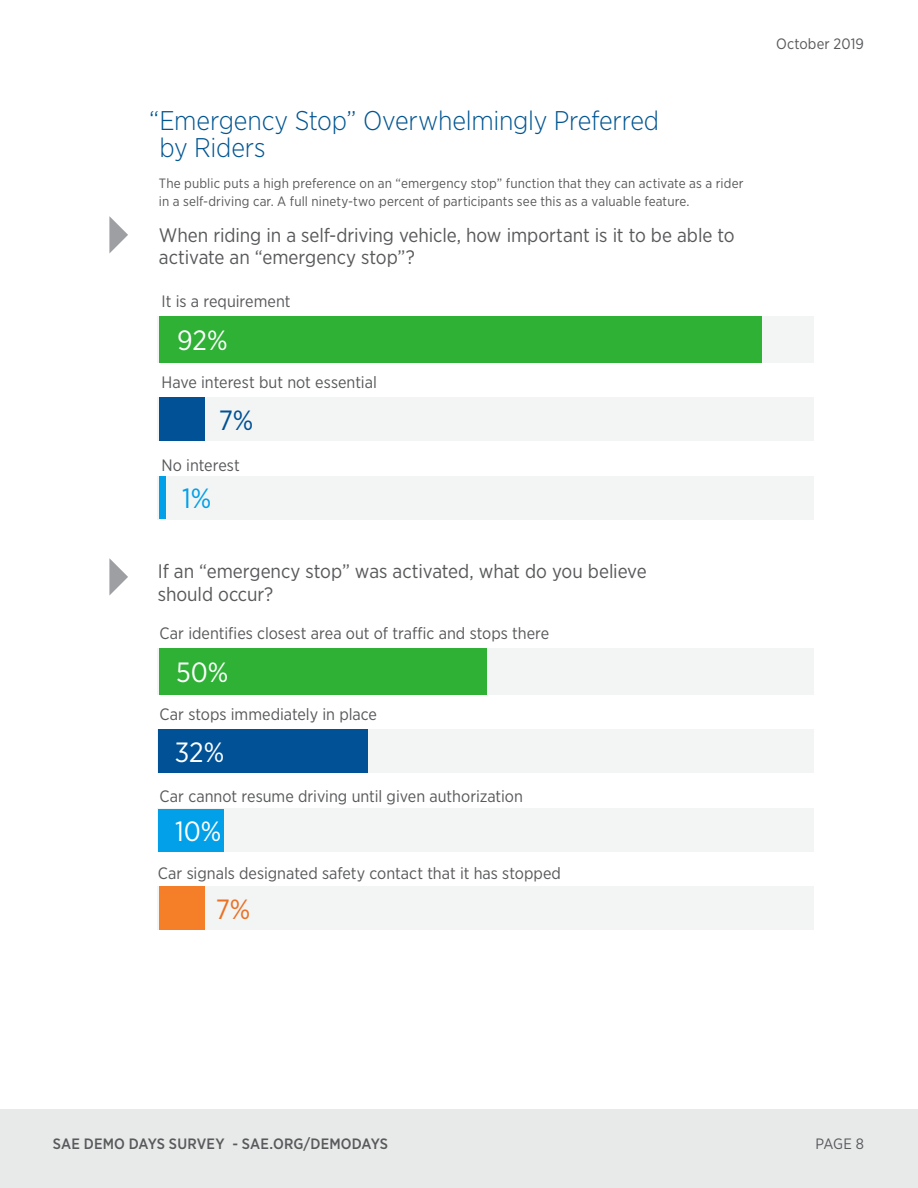
<style>
.page{position:relative;width:918px;height:1188px;background:#fff}
.page>*{position:absolute;margin:0;border:0;box-sizing:border-box;transform-origin:0 0}
.t1{font:27.75px "Gotham Narrow";letter-spacing:-.005em;color:#fff}
.t2{font:27.75px "Gotham Narrow";color:#ea7125}
.t3{font:27.75px "Gotham Narrow";color:#005195}
.t4{font:27.75px "Gotham Narrow";color:#01a0e9}
.t5{font:300 27px/27px "Gotham Narrow";letter-spacing:-.005em;color:#005592}
.t6{font:19.5px/22.5px "Gotham Narrow";letter-spacing:-.005em;color:#58595b}
.t7{font:16.5px "Gotham Narrow";color:#58595b}
.t8{font:500 15px "Gotham Narrow";letter-spacing:.01em;color:#58595b}
.t9{font:15px "Gotham Narrow";letter-spacing:.005em;color:#58595b}
.t10{font:13.5px/18px "Gotham Narrow";letter-spacing:.01em;color:#58595b}
</style>
<div class="page">
<div style="left:0;top:1109px;width:918px;height:79px;background:#e8e9e9"></div>
<div style="left:158px;top:648px;width:656px;height:46px;background:#f3f4f4"></div>
<div style="left:158px;top:729px;width:656px;height:44px;background:#f3f4f4"></div>
<div style="left:158px;top:808px;width:656px;height:44px;background:#f3f4f4"></div>
<div style="left:158px;top:316px;width:656px;height:46px;background:#f3f4f4"></div>
<div style="left:158px;top:397px;width:656px;height:44px;background:#f3f4f4"></div>
<div style="left:158px;top:476px;width:656px;height:44px;background:#f3f4f4"></div>
<div style="left:158px;top:886px;width:656px;height:44px;background:#f3f4f4"></div>
<div style="left:158px;top:809px;width:65px;height:43px;background:#01a0e9"></div>
<div style="left:158px;top:729px;width:210px;height:43px;background:#005195"></div>
<div style="left:159px;top:648px;width:327px;height:46px;background:#2eb135"></div>
<div style="left:159px;top:886px;width:46px;height:44px;background:#f57e29"></div>
<div style="left:159px;top:476px;width:6px;height:43px;background:#01a0e9"></div>
<div style="left:159px;top:397px;width:46px;height:44px;background:#005195"></div>
<div style="left:159px;top:316px;width:602px;height:46px;background:#2eb135"></div>
<svg style="left:109px;top:216px;width:19px;height:38px"></svg>
<svg style="left:109px;top:558px;width:19px;height:38px"></svg>
<h2 class="t5" style="left:160px;top:106px;width:501px;text-indent:-11px">“Emergency Stop” Overwhelmingly Preferred by Riders</h2>
<p class="t10" style="left:159px;top:174px;width:586px">The public puts a high preference on an “emergency stop” function that they can activate as a rider in a self-driving car. A full ninety-two percent of participants see this as a valuable feature.</p>
<p class="t6" style="left:159px;top:223px;width:577px">When riding in a self-driving vehicle, how important is it to be able to activate an “emergency stop”?</p>
<p class="t7" style="left:162px;top:291px;width:131px">It is a requirement</p>
<h1 class="t1" style="left:177px;top:323px;width:52px">92%</h1>
<p class="t7" style="left:162px;top:372px;width:217px">Have interest but not essential</p>
<h1 class="t3" style="left:219px;top:403px;width:36px">7%</h1>
<p class="t7" style="left:162px;top:455px;width:80px">No interest</p>
<h1 class="t4" style="left:182px;top:481px;width:31px">1%</h1>
<p class="t6" style="left:158px;top:560px;width:490px">If an “emergency stop” was activated, what do you believe should occur?</p>
<p class="t7" style="left:160px;top:623px;width:391px">Car identifies closest area out of traffic and stops there</p>
<h1 class="t1" style="left:176px;top:655px;width:54px">50%</h1>
<p class="t7" style="left:160px;top:704px;width:219px">Car stops immediately in place</p>
<h1 class="t1" style="left:175px;top:735px;width:51px">32%</h1>
<p class="t7" style="left:160px;top:786px;width:365px">Car cannot resume driving until given authorization</p>
<h1 class="t1" style="left:175px;top:814px;width:48px">10%</h1>
<p class="t7" style="left:158px;top:863px;width:405px">Car signals designated safety contact that it has stopped</p>
<h1 class="t2" style="left:216px;top:892px;width:36px">7%</h1>
<p class="t9" style="left:776px;top:34px;width:89px">October 2019</p>
<p class="t8" style="left:53px;top:1134px;width:337px">SAE DEMO DAYS SURVEY - SAE.ORG/DEMODAYS</p>
<p class="t9" style="left:815px;top:1135px;width:50px">PAGE 8</p>
</div>
